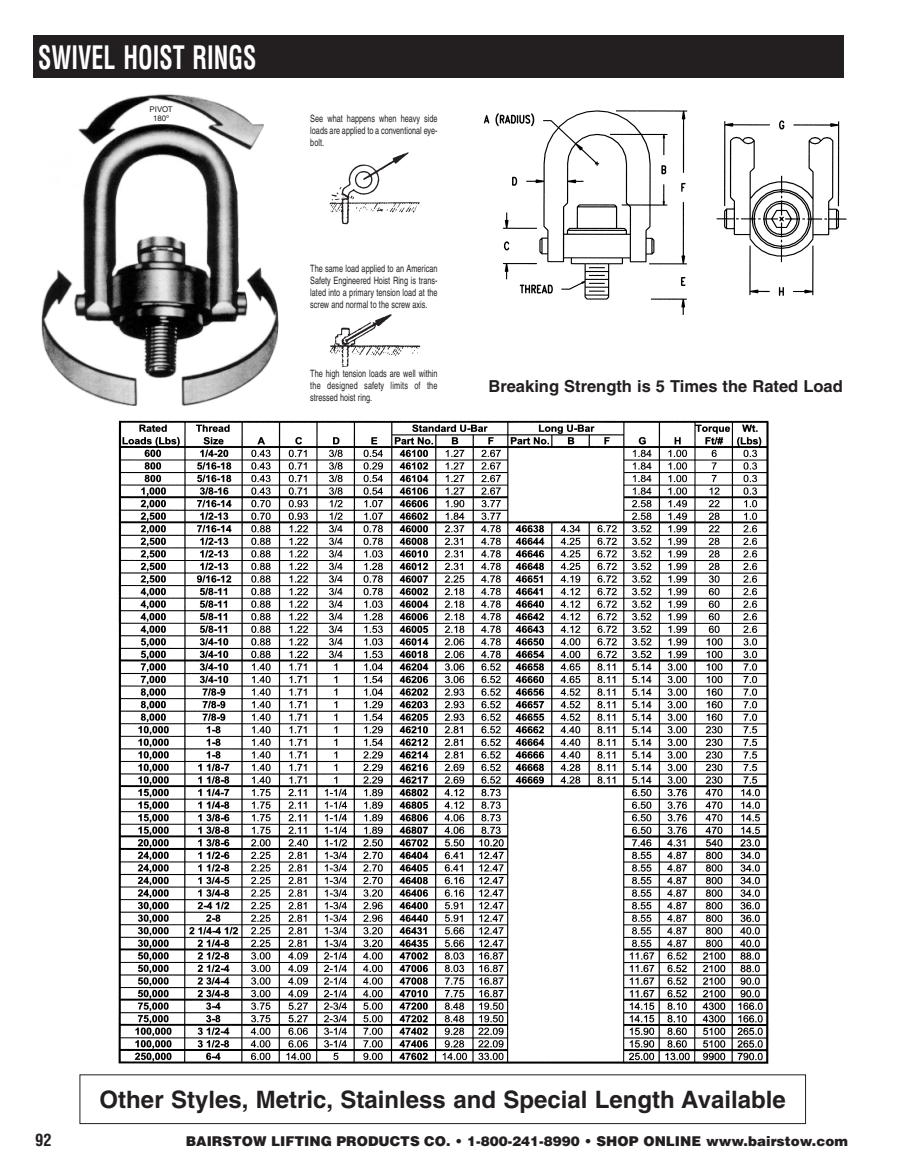
<style>
.page{position:relative;width:905px;height:1175px;background:#fff}
.page>*{position:absolute;margin:0;border:0;box-sizing:border-box;transform-origin:0 0}
.t1{font:700 condensed 31.5px "Helvetica";color:#fff;scale:.76 1}
.t2{font:700 24px "Helvetica";color:#231f20}
.t3{font:700 condensed 23.7px "Helvetica";color:#fff;scale:.75 1}
.t4{font:700 16.5px "Helvetica";color:#231f20}
.t5{font:700 condensed 16.5px "Helvetica";color:#231f20}
.t6{font:900 13.5px "Helvetica";color:#231f20}
.t7{font:condensed 10.2px/12.1px "Helvetica";color:#231f20;text-align:justify;scale:.88 1}
.t8{font:7.8px/9px "Helvetica";color:#231f20;text-align:center}
</style>
<div class="page">
<img style="left:483px;top:110px;width:364px;height:205px">
<img style="left:118px;top:420px;width:651px;height:644px">
<img style="left:329px;top:152px;width:91px;height:73px">
<img style="left:52px;top:94px;width:212px;height:286px">
<img style="left:329px;top:314px;width:92px;height:54px">
<div style="left:144px;top:105px;width:34px;height:19px;background:#fff"></div>
<div style="left:34px;top:35px;width:810px;height:43px;background:#231f20"></div>
<div style="left:80px;top:1074px;width:726px;height:50px;border:1px solid #231f20"></div>
<p class="t1" style="left:38px;top:39px;width:289px">SWIVEL HOIST RINGS</p>
<p class="t3" style="left:42px;top:49px;width:195px">SWIVEL HOIST RING</p>
<p class="t8" style="left:150px;top:105px;width:25px">PIVOT<br>180º</p>
<p class="t7" style="left:310px;top:112px;width:146px">See what happens when heavy side loads are applied to a conventional eye&shy;bolt.</p>
<p class="t7" style="left:310px;top:262px;width:146px">The same load applied to an American Safety Engineered Hoist Ring is trans&shy;lated into a primary tension load at the screw and normal to the screw axis.</p>
<p class="t7" style="left:310px;top:367px;width:146px">The high tension loads are well within the designed safety limits of the stressed hoist ring.</p>
<p class="t4" style="left:488px;top:376px;width:356px">Breaking Strength is 5 Times the Rated Load</p>
<p class="t2" style="left:100px;top:1084px;width:687px">Other Styles, Metric, Stainless and Special Length Available</p>
<h3 class="t5" style="left:35px;top:1130px;width:18px">92</h3>
<h3 class="t6" style="left:186px;top:1132px;width:430px">BAIRSTOW LIFTING PRODUCTS CO. • 1-800-241-8990 • Shop</h3>
<h3 class="t6" style="left:643px;top:1132px;width:22px">Online</h3>
<h3 class="t6" style="left:706px;top:1132px;width:143px">www.bairstow.com</h3>
</div>
